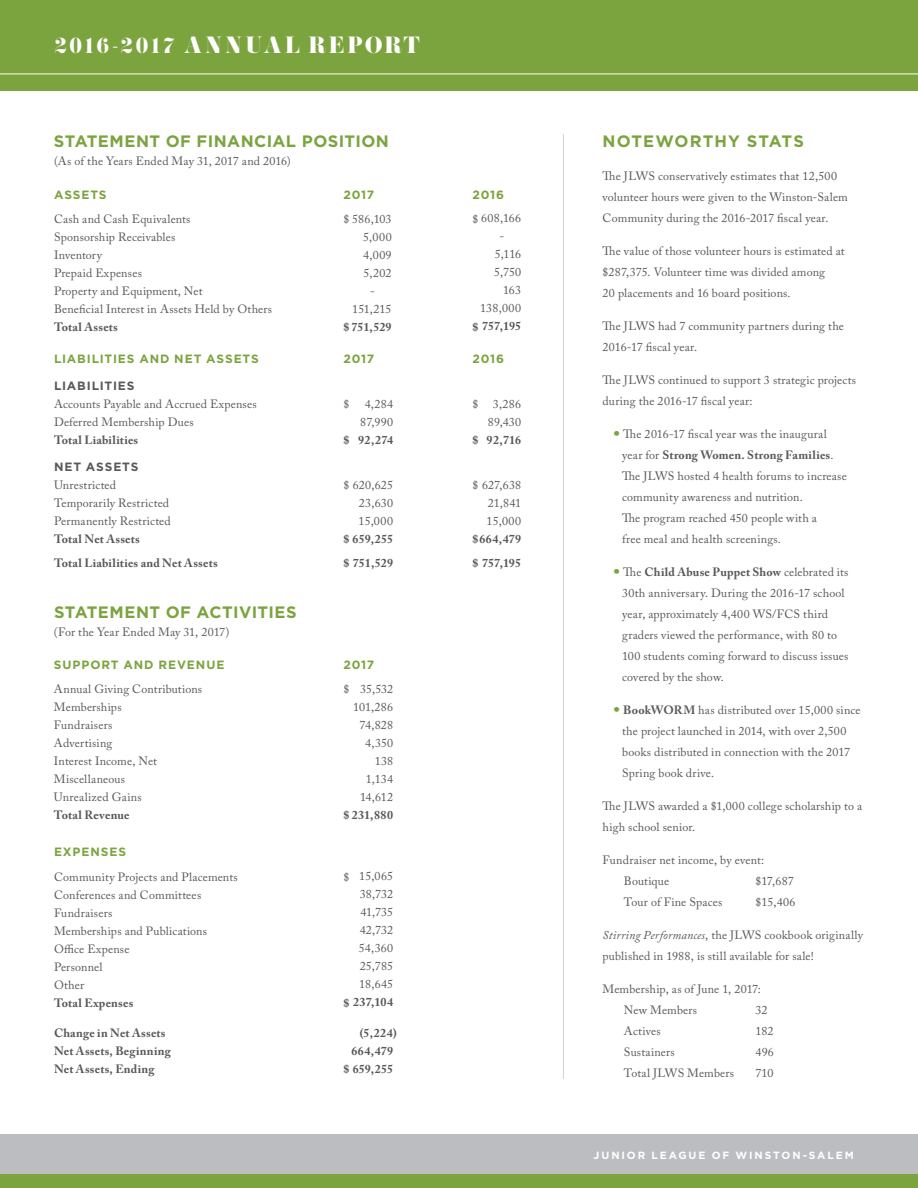
<style>
.page{position:relative;width:918px;height:1188px;background:#fff}
.page>*{position:absolute;margin:0;border:0;box-sizing:border-box;transform-origin:0 0}
.t1{font:21px "Pistilli";letter-spacing:.095em;color:#fff}
.t2{font:700 16.5px "Gotham";letter-spacing:.025em;color:#7ba43f}
.t3{font:700 16.5px "Gotham";letter-spacing:.065em;color:#7ba43f}
.t4{font:12px/18px "Adobe Caslon Pro";letter-spacing:.015em;color:#57585a}
.t5{font:700 12px/24px "Adobe Caslon Pro";letter-spacing:.02em;color:#57585a}
.t6{font:700 12px "Gotham";letter-spacing:.07em;color:#7ba43f}
.t7{font:700 12px "Gotham";letter-spacing:.075em;color:#57585a}
.t8{font:700 10.5px "Gotham";letter-spacing:.175em;color:#fff}
.s1{font-size:21px;color:#7ba43f}
.s2{font-weight:700}
.s3{font-style:italic}
</style>
<div class="page">
<div style="left:0;top:0;width:918px;height:91px;background:#7ba43f"></div>
<div style="left:0;top:1134px;width:918px;height:54px;background:#bcbdc0"></div>
<div style="left:0;top:1174px;width:918px;height:14px;background:#7ba43f"></div>
<hr style="left:0;top:74px;width:918px;height:1px;background:#fff">
<hr style="left:563px;top:134px;width:1px;height:945px;background:#d1d2d4">
<h1 class="t1" style="left:54px;top:31px;width:367px">2016-2017 ANNUAL REPORT</h1>
<h2 class="t2" style="left:54px;top:131px;width:336px">STATEMENT OF FINANCIAL POSITION</h2>
<h2 class="t3" style="left:603px;top:131px;width:203px">NOTEWORTHY STATS</h2>
<p class="t4" style="left:54px;top:152px;width:238px">(As of the Years Ended May 31, 2017 and 2016)</p>
<p class="t6" style="left:54px;top:187px;width:54px">ASSETS</p>
<p class="t4" style="left:54px;top:210px;width:220px">Cash and Cash Equivalents<br>Sponsorship Receivables<br>Inventory<br>Prepaid Expenses<br>Property and Equipment, Net<br>Beneficial Interest in Assets Held by Others</p>
<p class="t5" style="left:54px;top:315px;width:65px">Total Assets</p>
<p class="t4" style="left:603px;top:166px;width:247px;line-height:21px">The JLWS conservatively estimates that 12,500 volunteer hours were given to the Winston-Salem<br>Community during the 2016-2017 fiscal year.</p>
<p class="t4" style="left:603px;top:241px;width:244px;line-height:21px">The value of those volunteer hours is estimated at $287,375. Volunteer time was divided among<br>20 placements and 16 board positions.</p>
<p class="t4" style="left:603px;top:316px;width:243px;line-height:21px">The JLWS had 7 community partners during the<br>2016-17 fiscal year.</p>
<p class="t4" style="left:603px;top:370px;width:255px;line-height:21px">The JLWS continued to support 3 strategic projects during the 2016-17 fiscal year:</p>
<p class="t4" style="left:622px;top:424px;width:226px;line-height:21px;text-indent:-9px"><span class="s1">•</span> The 2016-17 fiscal year was the inaugural year for <span class="s2">Strong Women. Strong Families</span>.<br>The JLWS hosted 4 health forums to increase community awareness and nutrition.<br>The program reached 450 people with a<br>free meal and health screenings.</p>
<p class="t4" style="left:622px;top:562px;width:228px;line-height:21px;text-indent:-9px"><span class="s1">•</span> The <span class="s2">Child Abuse Puppet Show</span> celebrated its 30th anniversary. During the 2016-17 school year, approximately 4,400 WS/FCS third graders viewed the performance, with 80 to 100 students coming forward to discuss issues covered by the show.</p>
<p class="t4" style="left:622px;top:700px;width:240px;line-height:21px;text-indent:-9px"><span class="s1">•</span> <span class="s2">BookWORM</span> has distributed over 15,000 since the project launched in 2014, with over 2,500 books distributed in connection with the 2017<br>Spring book drive.</p>
<p class="t4" style="left:603px;top:796px;width:261px;line-height:21px">The JLWS awarded a $1,000 college scholarship to a high school senior.</p>
<p class="t4" style="left:624px;top:850px;width:142px;line-height:21px;text-indent:-21px">Fundraiser net income, by event:<br>Boutique</p>
<p class="t6" style="left:344px;top:187px;width:32px">2017</p>
<p class="t4" style="left:344px;top:210px;width:50px">$ 586,103</p>
<p class="t6" style="left:473px;top:187px;width:33px">2016</p>
<p class="t4" style="left:473px;top:209px;width:50px">$ 608,166</p>
<p class="t4" style="left:363px;top:228px;width:30px">5,000</p>
<p class="t4" style="left:363px;top:246px;width:30px">4,009</p>
<p class="t4" style="left:364px;top:264px;width:30px">5,202</p>
<p class="t4" style="left:370px;top:282px;width:6px">-</p>
<p class="t4" style="left:352px;top:300px;width:41px">151,215</p>
<p class="t4" style="left:499px;top:227px;width:6px">-</p>
<p class="t4" style="left:495px;top:245px;width:28px">5,116</p>
<p class="t4" style="left:494px;top:263px;width:29px">5,750</p>
<p class="t4" style="left:503px;top:281px;width:19px">163</p>
<p class="t4" style="left:480px;top:299px;width:42px">138,000</p>
<p class="t5" style="left:473px;top:314px;width:50px">$ 757,195</p>
<p class="t5" style="left:344px;top:315px;width:50px">$751,529</p>
<p class="t6" style="left:344px;top:351px;width:32px">2017</p>
<p class="t4" style="left:344px;top:395px;width:7px">$</p>
<p class="t5" style="left:344px;top:428px;width:7px">$</p>
<p class="t4" style="left:344px;top:476px;width:51px">$ 620,625</p>
<p class="t6" style="left:473px;top:351px;width:33px">2016</p>
<p class="t4" style="left:473px;top:395px;width:7px">$</p>
<p class="t5" style="left:473px;top:428px;width:7px">$</p>
<p class="t4" style="left:473px;top:476px;width:50px">$ 627,638</p>
<p class="t6" style="left:54px;top:351px;width:206px">LIABILITIES AND NET ASSETS</p>
<p class="t7" style="left:54px;top:378px;width:82px">LIABILITIES</p>
<p class="t4" style="left:54px;top:395px;width:204px">Accounts Payable and Accrued Expenses<br>Deferred Membership Dues</p>
<p class="t5" style="left:54px;top:428px;width:86px">Total Liabilities</p>
<p class="t7" style="left:54px;top:459px;width:86px">NET ASSETS</p>
<p class="t4" style="left:54px;top:476px;width:118px">Unrestricted<br>Temporarily Restricted<br>Permanently Restricted</p>
<p class="t5" style="left:54px;top:527px;width:165px">Total Net Assets<br>Total Liabilities and Net Assets</p>
<p class="t4" style="left:360px;top:395px;width:34px;text-align:center">4,284<br>87,990</p>
<p class="t5" style="left:358px;top:428px;width:36px">92,274</p>
<p class="t4" style="left:488px;top:395px;width:35px;text-align:center">3,286<br>89,430</p>
<p class="t5" style="left:487px;top:428px;width:36px">92,716</p>
<p class="t4" style="left:359px;top:494px;width:36px">23,630<br>15,000</p>
<p class="t4" style="left:487px;top:494px;width:36px">21,841<br>15,000</p>
<p class="t5" style="left:344px;top:527px;width:51px">$ 659,255 $ 751,529</p>
<p class="t5" style="left:473px;top:527px;width:50px">$664,479 $ 757,195</p>
<h2 class="t2" style="left:54px;top:601px;width:244px">STATEMENT OF ACTIVITIES</h2>
<p class="t4" style="left:54px;top:622px;width:177px">(For the Year Ended May 31, 2017)</p>
<p class="t6" style="left:54px;top:657px;width:172px">SUPPORT AND REVENUE</p>
<p class="t4" style="left:54px;top:680px;width:150px">Annual Giving Contributions<br>Memberships<br>Fundraisers<br>Advertising<br>Interest Income, Net<br>Miscellaneous<br>Unrealized Gains</p>
<p class="t5" style="left:54px;top:803px;width:77px">Total Revenue</p>
<p class="t6" style="left:344px;top:657px;width:32px">2017</p>
<p class="t4" style="left:344px;top:680px;width:7px">$</p>
<p class="t4" style="left:353px;top:680px;width:41px;text-align:right">35,532<br>101,286<br>74,828<br>4,350<br>138<br>1,134<br>14,612</p>
<p class="t5" style="left:344px;top:803px;width:51px">$231,880</p>
<p class="t6" style="left:54px;top:843px;width:74px">EXPENSES</p>
<p class="t4" style="left:54px;top:868px;width:185px">Community Projects and Placements<br>Conferences and Committees<br>Fundraisers<br>Memberships and Publications<br>Office Expense<br>Personnel<br>Other</p>
<p class="t5" style="left:54px;top:991px;width:81px">Total Expenses</p>
<p class="t4" style="left:359px;top:867px;width:36px;text-align:justify">15,065<br>38,732<br>41,735<br>42,732<br>54,360<br>25,785<br>18,645</p>
<p class="t4" style="left:344px;top:868px;width:7px">$</p>
<p class="t4" style="left:756px;top:872px;width:40px">$17,687</p>
<p class="t4" style="left:624px;top:893px;width:100px">Tour of Fine Spaces</p>
<p class="t4" style="left:756px;top:893px;width:41px">$15,406</p>
<p class="t4" style="left:603px;top:925px;width:262px;line-height:21px"><span class="s3">Stirring Performances</span>, the JLWS cookbook originally published in 1988, is still available for sale!</p>
<p class="t4" style="left:624px;top:979px;width:138px;line-height:21px;text-indent:-21px">Membership, as of June 1, 2017:<br>New Members</p>
<p class="t5" style="left:344px;top:990px;width:51px">$ 237,104</p>
<p class="t4" style="left:756px;top:1001px;width:13px">32</p>
<p class="t5" style="left:54px;top:1024px;width:118px;line-height:18px">Change in Net Assets<br>Net Assets, Beginning<br>Net Assets, Ending</p>
<p class="t5" style="left:360px;top:1021px;width:39px">(5,224)</p>
<p class="t5" style="left:351px;top:1039px;width:43px">664,479</p>
<p class="t5" style="left:344px;top:1057px;width:51px">$ 659,255</p>
<p class="t4" style="left:624px;top:1022px;width:38px">Actives</p>
<p class="t4" style="left:756px;top:1022px;width:19px">182</p>
<p class="t4" style="left:624px;top:1043px;width:52px">Sustainers</p>
<p class="t4" style="left:756px;top:1043px;width:20px">496</p>
<p class="t4" style="left:624px;top:1064px;width:112px">Total JLWS Members</p>
<p class="t4" style="left:756px;top:1064px;width:19px">710</p>
<p class="t8" style="left:594px;top:1148px;width:262px">JUNIOR LEAGUE OF WINSTON-SALEM</p>
</div>
